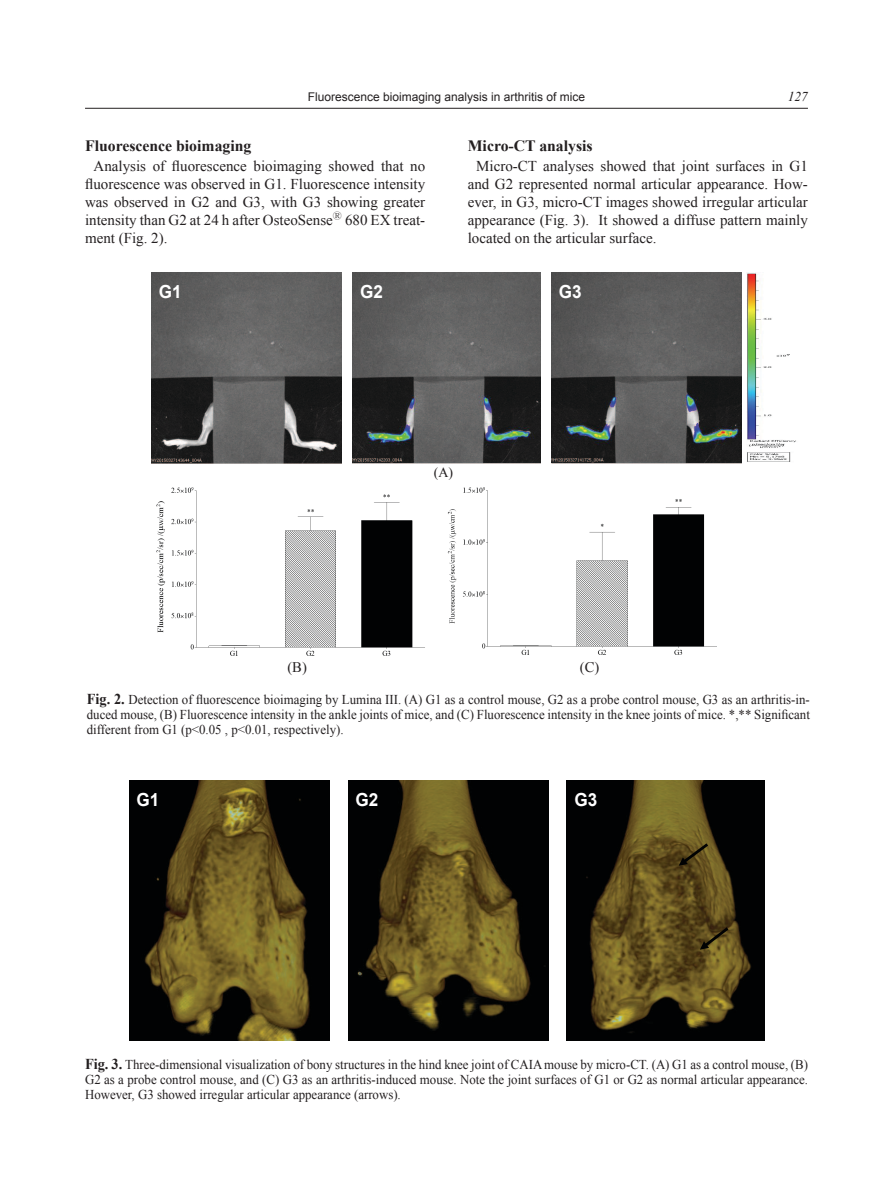
<style>
.page{position:relative;width:893px;height:1191px;background:#fff}
.page>*{position:absolute;margin:0;border:0;box-sizing:border-box;transform-origin:0 0}
.t1{font:700 18px "Arial";color:#fff;scale:.95 1}
.t2{font:700 15.75px "Times New Roman";color:#231f20}
.t3{font:15px/18px "Times New Roman";color:#231f20;text-align:justify}
.t4{font:14.55px "Times New Roman";color:#231f20}
.t5{font:13.95px "Times New Roman";color:#231f20}
.t6{font:13.5px/15px "Times New Roman";color:#231f20;text-align:justify;scale:.95 1}
.t7{font:italic 13.5px "Times New Roman";color:#231f20}
.t8{font:12px "Arial";color:#231f20}
.s1{font-weight:700;font-size:15px}
</style>
<div class="page">
<hr style="left:85px;top:108px;width:723px;height:1px;background:#231f20">
<img style="left:156px;top:487px;width:561px;height:169px">
<img style="left:129px;top:780px;width:201px;height:260px">
<img style="left:348px;top:780px;width:201px;height:260px">
<img style="left:151px;top:273px;width:191px;height:191px">
<img style="left:352px;top:273px;width:189px;height:191px">
<img style="left:551px;top:273px;width:245px;height:191px">
<img style="left:567px;top:780px;width:198px;height:260px">
<svg style="left:679px;top:840px;width:32px;height:25px"></svg>
<svg style="left:700px;top:924px;width:31px;height:25px"></svg>
<p class="t8" style="left:308px;top:89px;width:279px">Fluorescence bioimaging analysis in arthritis of mice</p>
<p class="t7" style="left:788px;top:88px;width:22px">127</p>
<p class="t2" style="left:85px;top:135px;width:168px">Fluorescence bioimaging</p>
<p class="t3" style="left:85px;top:157px;width:342px;text-indent:9px">Analysis of fluorescence bioimaging showed that no fluorescence was observed in G1. Fluorescence intensity was observed in G2 and G3, with G3 showing greater intensity than G2 at 24 h after OsteoSense<sup>Ⓡ</sup> 680 EX treat&shy;ment (Fig. 2).</p>
<p class="t2" style="left:468px;top:135px;width:126px">Micro-CT analysis</p>
<p class="t3" style="left:468px;top:157px;width:342px;text-indent:9px">Micro-CT analyses showed that joint surfaces in G1 and G2 represented normal articular appearance. How&shy;ever, in G3, micro-CT images showed irregular articular appearance (Fig. 3). It showed a diffuse pattern mainly located on the articular surface.</p>
<h1 class="t1" style="left:159px;top:280px;width:26px">G1</h1>
<h1 class="t1" style="left:360px;top:280px;width:26px">G2</h1>
<h1 class="t1" style="left:559px;top:280px;width:26px">G3</h1>
<p class="t5" style="left:434px;top:463px;width:21px">(A)</p>
<p class="t4" style="left:287px;top:657px;width:21px">(B)</p>
<p class="t4" style="left:580px;top:657px;width:21px">(C)</p>
<p class="t6" style="left:87px;top:692px;width:763px"><span class="s1">Fig. 2.</span> Detection of fluorescence bioimaging by Lumina III. (A) G1 as a control mouse, G2 as a probe control mouse, G3 as an arthritis-in&shy;duced mouse, (B) Fluorescence intensity in the ankle joints of mice, and (C) Fluorescence intensity in the knee joints of mice. *,** Significant different from G1 (p&lt;0.05 , p&lt;0.01, respectively).</p>
<h1 class="t1" style="left:137px;top:787px;width:26px">G1</h1>
<h1 class="t1" style="left:355px;top:787px;width:26px">G2</h1>
<h1 class="t1" style="left:574px;top:787px;width:26px">G3</h1>
<p class="t6" style="left:85px;top:1056px;width:763px"><span class="s1">Fig. 3.</span> Three-dimensional visualization of bony structures in the hind knee joint of CAIA mouse by micro-CT. (A) G1 as a control mouse, (B)<br>G2 as a probe control mouse, and (C) G3 as an arthritis-induced mouse. Note the joint surfaces of G1 or G2 as normal articular appearance.<br>However, G3 showed irregular articular appearance (arrows).</p>
</div>
